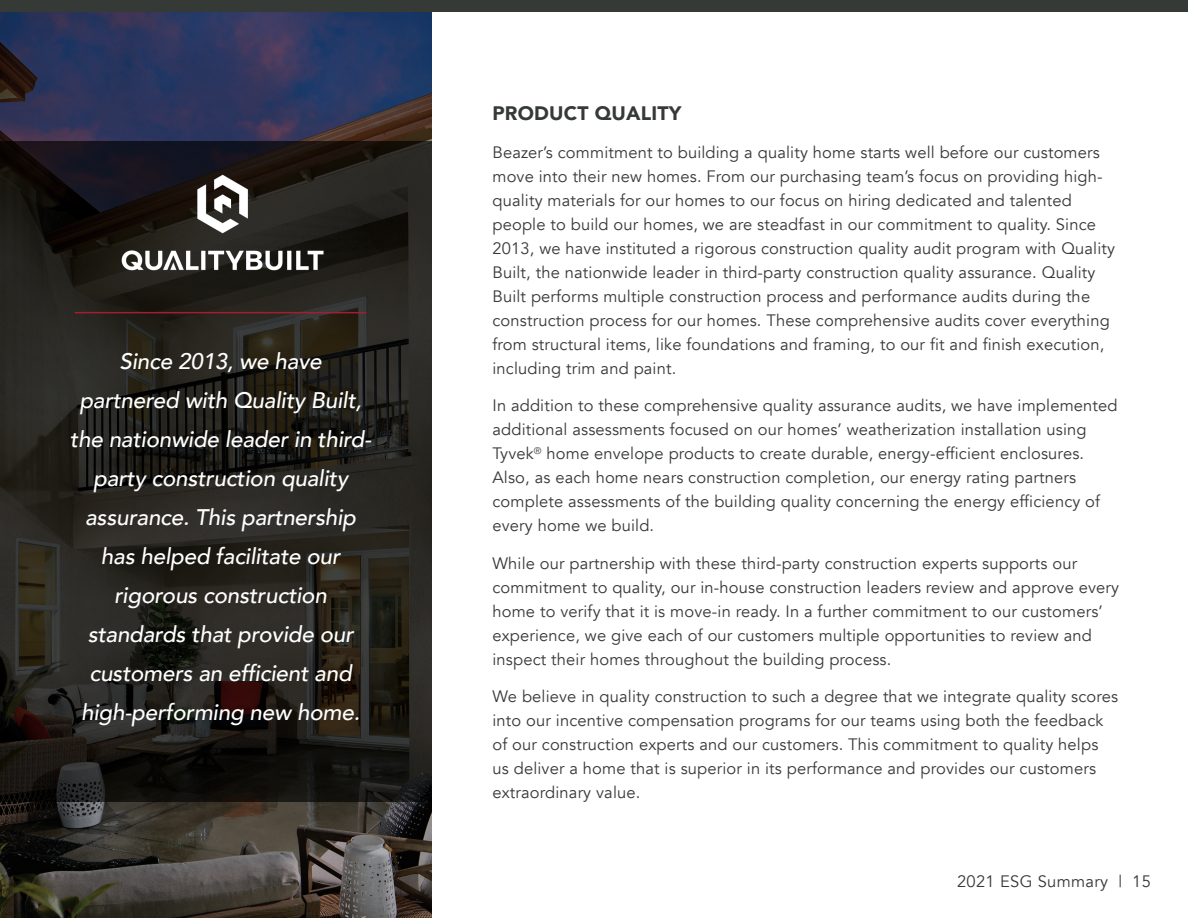
<style>
.page{position:relative;width:1188px;height:918px;background:#fff}
.page>*{position:absolute;margin:0;border:0;box-sizing:border-box;transform-origin:0 0}
.t1{font:italic 500 22.5px/39px "Avenir";letter-spacing:-.01em;color:#fff;text-align:center}
.t2{font:900 19.5px "Avenir";letter-spacing:.01em;color:#363a36}
.t3{font:16.5px/24px "Avenir";letter-spacing:.01em;color:#363a36}
</style>
<div class="page">
<svg style="left:0;top:11px;width:432px;height:907px;background:#373849"></svg>
<svg style="left:0;top:141px;width:432px;height:661px;background:#23201c"></svg>
<img style="left:107px;top:164px;width:227px;height:120px">
<div style="left:0;top:0;width:1188px;height:11px;background:#363a36"></div>
<hr style="left:75px;top:312px;width:291px;height:1px;background:#a51d2e">
<p class="t1" style="left:70px;top:342px;width:303px">Since 2013, we have partnered with Quality Built, the nationwide leader in third&shy;party construction quality assurance. This partnership has helped facilitate our rigorous construction standards that provide our customers an efficient and high-performing new home.</p>
<p class="t2" style="left:492px;top:97px;width:191px">PRODUCT QUALITY</p>
<p class="t3" style="left:492px;top:141px;width:624px">Beazer’s commitment to building a quality home starts well before our customers move into their new homes. From our purchasing team’s focus on providing high&shy;quality materials for our homes to our focus on hiring dedicated and talented people to build our homes, we are steadfast in our commitment to quality. Since 2013, we have instituted a rigorous construction quality audit program with Quality Built, the nationwide leader in third-party construction quality assurance. Quality Built performs multiple construction process and performance audits during the construction process for our homes. These comprehensive audits cover everything from structural items, like foundations and framing, to our fit and finish execution, including trim and paint.</p>
<p class="t3" style="left:492px;top:394px;width:627px">In addition to these comprehensive quality assurance audits, we have implemented additional assessments focused on our homes’ weatherization installation using Tyvek<sup>®</sup> home envelope products to create durable, energy-efficient enclosures.<br>Also, as each home nears construction completion, our energy rating partners complete assessments of the building quality concerning the energy efficiency of every home we build.</p>
<p class="t3" style="left:492px;top:552px;width:628px">While our partnership with these third-party construction experts supports our commitment to quality, our in-house construction leaders review and approve every home to verify that it is move-in ready. In a further commitment to our customers’ experience, we give each of our customers multiple opportunities to review and inspect their homes throughout the building process.</p>
<p class="t3" style="left:492px;top:685px;width:627px">We believe in quality construction to such a degree that we integrate quality scores into our incentive compensation programs for our teams using both the feedback of our construction experts and our customers. This commitment to quality helps us deliver a home that is superior in its performance and provides our customers extraordinary value.</p>
<p class="t3" style="left:957px;top:870px;width:195px">2021 ESG Summary | 15</p>
</div>
